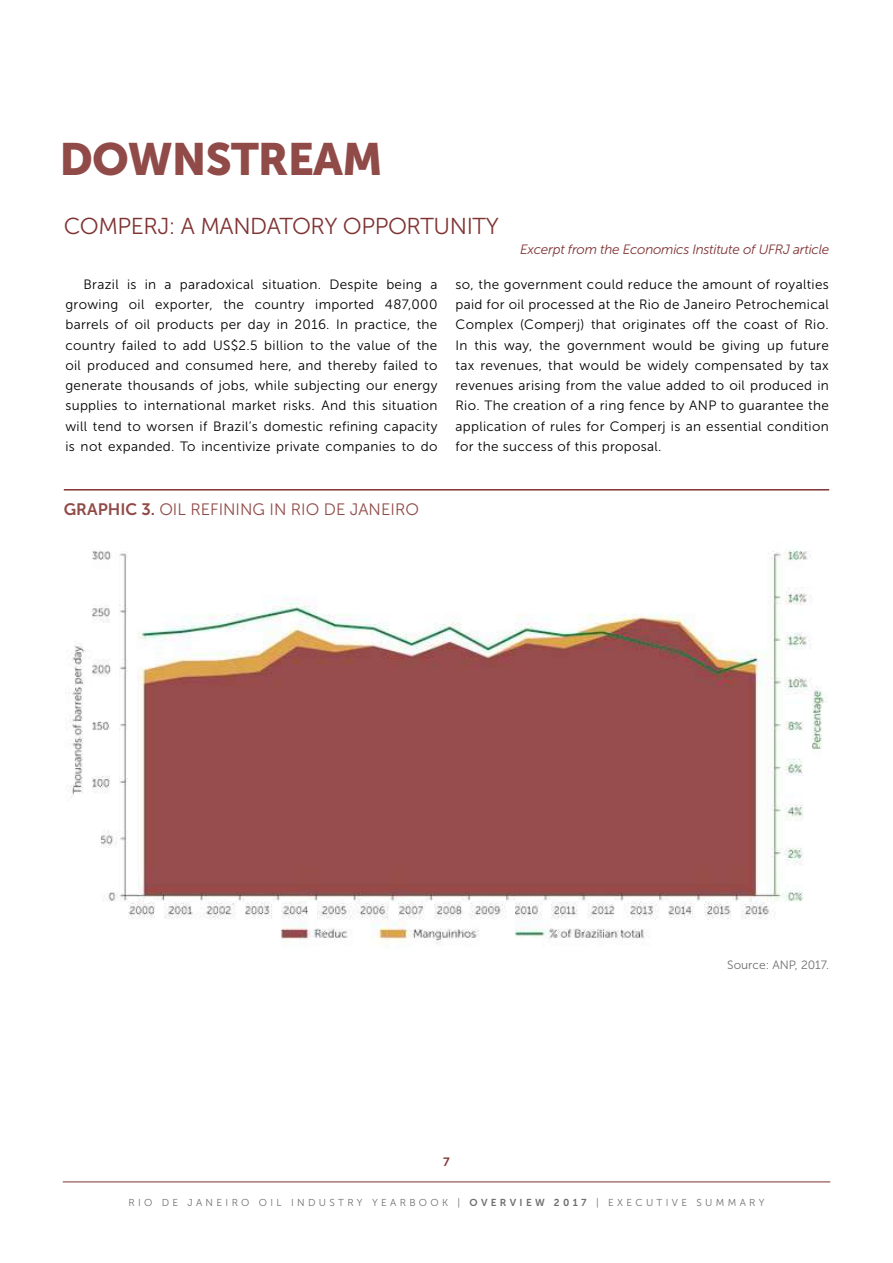
<style>
.page{position:relative;width:893px;height:1263px;background:#fff}
.page>*{position:absolute;margin:0;border:0;box-sizing:border-box;transform-origin:0 0}
.t1{font:45px "Museo Sans 900";letter-spacing:-.02em;color:#904b48}
.t2{font:22.95px "Museo Sans 300";letter-spacing:-.02em;color:#803333}
.t3{font:16.5px "Museo Sans 300";color:#904b48}
.t4{font:13.5px/20.2px "Museo Sans 300";letter-spacing:.025em;color:#000;text-align:justify}
.t5{font:italic 13.5px "Museo Sans 300";letter-spacing:-.02em;color:#803333}
.t6{font:12px "Museo Sans 300";color:#706f6f}
.t7{font:12px "Museo Sans 700";color:#803333}
.t8{font:10.05px "Museo Sans 300";letter-spacing:.33em;color:#706f6f}
.s1{font-family:"Museo Sans 700"}
</style>
<div class="page">
<hr style="left:63px;top:1181px;width:767px;height:1px;background:#803333">
<img style="left:66px;top:550px;width:758px;height:394px">
<hr style="left:64px;top:489px;width:765px;height:1px;background:#803333">
<h1 class="t1" style="left:60px;top:134px;width:325px">DOWNSTREAM</h1>
<h2 class="t2" style="left:64px;top:214px;width:437px">COMPERJ: A MANDATORY OPPORTUNITY</h2>
<p class="t5" style="left:520px;top:242px;width:311px">Excerpt from the Economics Institute of UFRJ article</p>
<p class="t4" style="left:65px;top:274px;width:374px;text-indent:18px">Brazil is in a paradoxical situation. Despite being a growing oil exporter, the country imported 487,000 barrels of oil products per day in 2016. In practice, the country failed to add US$2.5 billion to the value of the oil produced and consumed here, and thereby failed to generate thousands of jobs, while subjecting our energy supplies to international market risks. And this situation will tend to worsen if Brazil’s domestic refining capacity is not expanded. To incentivize private companies to do</p>
<p class="t4" style="left:455px;top:274px;width:375px">so, the government could reduce the amount of royalties paid for oil processed at the Rio de Janeiro Petrochemical Complex (Comperj) that originates off the coast of Rio.<br>In this way, the government would be giving up future tax revenues, that would be widely compensated by tax revenues arising from the value added to oil produced in Rio. The creation of a ring fence by ANP to guarantee the application of rules for Comperj is an essential condition for the success of this proposal.</p>
<p class="t3" style="left:64px;top:500px;width:357px"><span class="s1">GRAPHIC 3.</span> OIL REFINING IN RIO DE JANEIRO</p>
<p class="t7" style="left:443px;top:1155px;width:8px">7</p>
<p class="t6" style="left:727px;top:958px;width:103px">Source: ANP, 2017.</p>
<p class="t8" style="left:128px;top:1197px;width:638px">RIO DE JANEIRO OIL INDUSTRY YEARBOOK | <span class="s1">OVERVIEW 2017</span> | EXECUTIVE SUMMARY</p>
</div>
